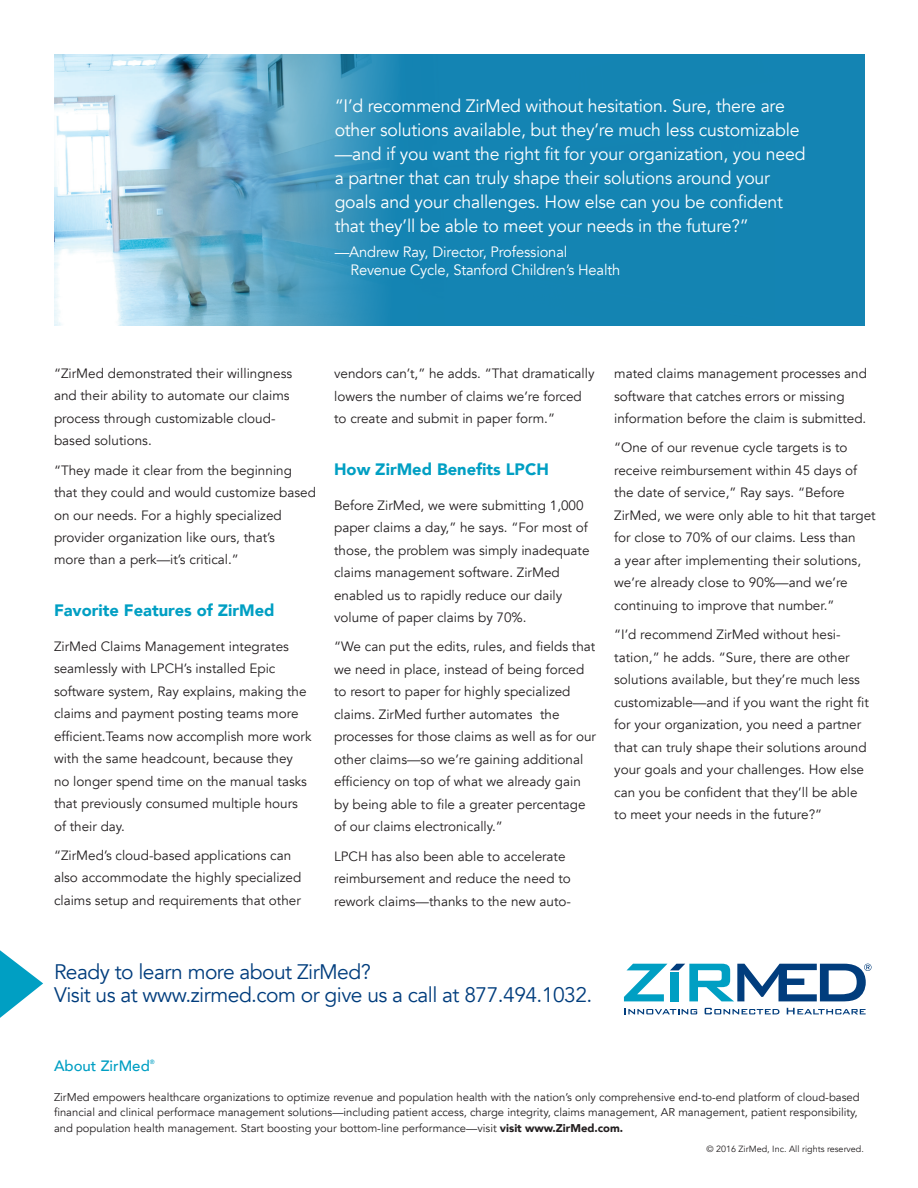
<style>
.page{position:relative;width:918px;height:1188px;background:#fff}
.page>*{position:absolute;margin:0;border:0;box-sizing:border-box;transform-origin:0 0}
.t1{font:21px/22.5px "Avenir";letter-spacing:-.025em;color:#013d7d}
.t2{font:18px/24px "Avenir";letter-spacing:-.01em;color:#fff}
.t3{font:900 16.5px "Avenir";color:#009fc3}
.t4{font:15px/18px "Avenir";letter-spacing:-.01em;color:#fff}
.t5{font:500 15px "Avenir";color:#009fc3}
.t6{font:13.5px/22.5px "Avenir";color:#231f20}
.t7{font:11.25px/15.6px "Avenir";color:#231f20}
.t8{font:9px "Avenir";color:#231f20}
.t9{font:500 6.15px "Avenir";color:#009fc3}
.s1{font-weight:900}
</style>
<div class="page">
<svg style="left:624px;top:964px;width:248px;height:37px"></svg>
<svg style="left:624px;top:1008px;width:73px;height:6px"></svg>
<svg style="left:705px;top:1008px;width:74px;height:6px"></svg>
<svg style="left:787px;top:1008px;width:79px;height:6px"></svg>
<svg style="left:0;top:950px;width:43px;height:68px"></svg>
<div style="left:54px;top:54px;width:810px;height:272px;background:#1484b3"></div>
<img style="left:54px;top:54px;width:339px;height:272px">
<p class="t2" style="left:335px;top:94px;width:472px">“I’d recommend ZirMed without hesitation. Sure, there are other solutions available, but they’re much less customizable —and if you want the right fit for your organization, you need a partner that can truly shape their solutions around your goals and your challenges. How else can you be confident that they’ll be able to meet your needs in the future?”</p>
<p class="t4" style="left:350px;top:243px;width:271px;text-indent:-16px">—Andrew Ray, Director, Professional<br>Revenue Cycle, Stanford Children’s Health</p>
<p class="t6" style="left:54px;top:362px;width:240px">“ZirMed demonstrated their willingness and their ability to automate our claims process through customizable cloud&shy;based solutions.</p>
<p class="t6" style="left:54px;top:459px;width:264px">“They made it clear from the beginning that they could and would customize based on our needs. For a highly specialized provider organization like ours, that’s<br>more than a perk—it’s critical.”</p>
<p class="t3" style="left:54px;top:596px;width:222px">Favorite Features of ZirMed</p>
<p class="t6" style="left:54px;top:635px;width:259px">ZirMed Claims Management integrates seamlessly with LPCH’s installed Epic software system, Ray explains, making the claims and payment posting teams more efficient.Teams now accomplish more work with the same headcount, because they no longer spend time on the manual tasks that previously consumed multiple hours of their day.</p>
<p class="t6" style="left:54px;top:844px;width:249px">“ZirMed’s cloud-based applications can also accommodate the highly specialized claims setup and requirements that other</p>
<p class="t6" style="left:334px;top:362px;width:262px">vendors can’t,” he adds. “That dramatically lowers the number of claims we’re forced to create and submit in paper form.”</p>
<p class="t3" style="left:334px;top:455px;width:216px">How ZirMed Benefits LPCH</p>
<p class="t6" style="left:334px;top:494px;width:257px">Before ZirMed, we were submitting 1,000 paper claims a day,” he says. “For most of those, the problem was simply inadequate claims management software. ZirMed enabled us to rapidly reduce our daily volume of paper claims by 70%.</p>
<p class="t6" style="left:334px;top:636px;width:263px">“We can put the edits, rules, and fields that we need in place, instead of being forced to resort to paper for highly specialized claims. ZirMed further automates the processes for those claims as well as for our other claims—so we’re gaining additional efficiency on top of what we already gain by being able to file a greater percentage of our claims electronically.”</p>
<p class="t6" style="left:334px;top:845px;width:238px">LPCH has also been able to accelerate reimbursement and reduce the need to rework claims—thanks to the new auto-</p>
<p class="t6" style="left:614px;top:362px;width:254px">mated claims management processes and software that catches errors or missing information before the claim is submitted.</p>
<p class="t6" style="left:614px;top:437px;width:263px">“One of our revenue cycle targets is to receive reimbursement within 45 days of the date of service,” Ray says. “Before ZirMed, we were only able to hit that target for close to 70% of our claims. Less than<br>a year after implementing their solutions, we’re already close to 90%—and we’re continuing to improve that number.”</p>
<p class="t6" style="left:614px;top:623px;width:256px">“I’d recommend ZirMed without hesi&shy;tation,” he adds. “Sure, there are other solutions available, but they’re much less customizable—and if you want the right fit for your organization, you need a partner that can truly shape their solutions around your goals and your challenges. How else can you be confident that they’ll be able to meet your needs in the future?”</p>
<h1 class="t1" style="left:54px;top:961px;width:540px">Ready to learn more about ZirMed?<br>Visit us at www.zirmed.com or give us a call at 877.494.1032.</h1>
<p class="t5" style="left:54px;top:1052px;width:97px">About ZirMed</p>
<p class="t9" style="left:150px;top:1057px;width:6px">®</p>
<p class="t7" style="left:54px;top:1089px;width:807px">ZirMed empowers healthcare organizations to optimize revenue and population health with the nation’s only comprehensive end-to-end platform of cloud-based financial and clinical performace management solutions—including patient access, charge integrity, claims management, AR management, patient responsibility, and population health management. Start boosting your bottom-line performance—visit <span class="s1">visit www.ZirMed.com.</span></p>
<p class="t8" style="left:706px;top:1143px;width:159px">© 2016 ZirMed, Inc. All rights reserved.</p>
</div>
